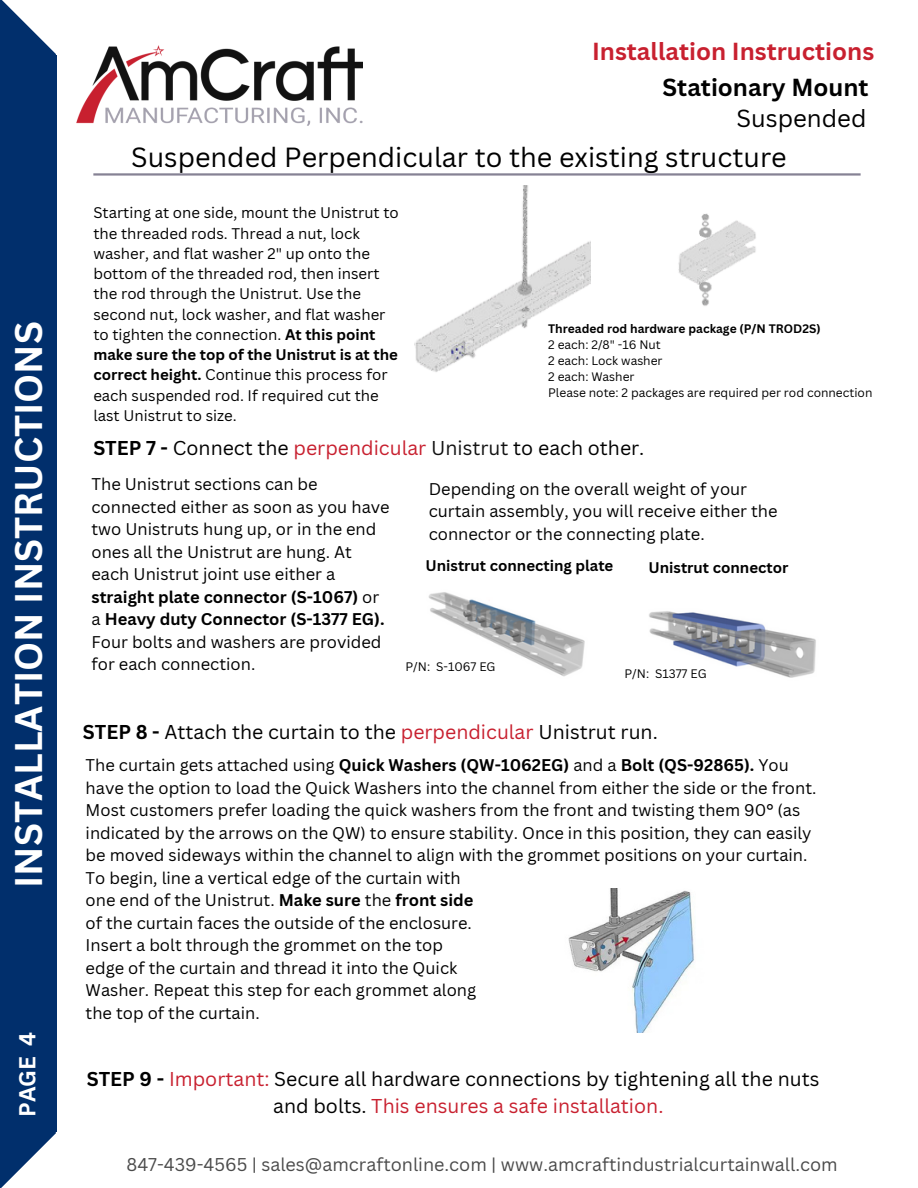
<style>
.page{position:relative;width:918px;height:1188px;background:#fff}
.page>*{position:absolute;margin:0;border:0;box-sizing:border-box;transform-origin:0 0}
.t1{font:700 37.5px "Canva Sans";color:#fff}
.t2{font:27px "Canva Sans";color:#000}
.t3{font:700 24px "Canva Sans";color:#c8202f}
.t4{font:700 24px "Canva Sans";color:#000}
.t5{font:24px "Canva Sans";color:#000}
.t6{font:700 22.5px "Canva Sans";color:#fff}
.t7{font:19.5px "Canva Sans";color:#000}
.t8{font:19.5px "Canva Sans";color:#c8202f}
.t9{font:18px "Canva Sans";color:#4b4b4b}
.t10{font:16.5px/22.5px "Canva Sans";color:#000}
.t11{font:15px/20.2px "Canva Sans";color:#000}
.t12{font:700 15px "Canva Sans";color:#000}
.t13{font:12px "Canva Sans";color:#000}
.t14{font:700 12px "Canva Sans";color:#000}
.s1{font-weight:700}
.s2{color:#c8202f}
.s3{color:#121212}
.s4{color:#000}
</style>
<div class="page">
<div style="left:0;top:56px;width:57px;height:1076px;background:#012f6c"></div>
<svg style="left:0;top:0;width:56px;height:56px;fill:#012f6c"></svg>
<svg style="left:0;top:1132px;width:56px;height:56px;fill:#012f6c"></svg>
<img style="left:428px;top:592px;width:157px;height:85px">
<img style="left:649px;top:611px;width:167px;height:67px">
<img style="left:568px;top:889px;width:126px;height:144px">
<img style="left:77px;top:46px;width:285px;height:80px">
<hr style="left:93px;top:173px;width:768px;height:3px;background:#868294">
<img style="left:415px;top:186px;width:175px;height:186px">
<img style="left:678px;top:213px;width:78px;height:93px">
<p class="t1" style="left:2px;top:888px;width:568px;rotate:-90deg">INSTALLATION INSTRUCTIONS</p>
<p class="t6" style="left:11px;top:1117px;width:87px;rotate:-90deg">PAGE 4</p>
<p class="t3" style="left:592px;top:35px;width:284px">Installation Instructions</p>
<p class="t4" style="left:663px;top:70px;width:208px">Stationary Mount</p>
<p class="t5" style="left:736px;top:102px;width:132px">Suspended</p>
<p class="t2" style="left:131px;top:138px;width:657px">Suspended Perpendicular to the existing structure</p>
<p class="t11" style="left:93px;top:202px;width:307px">Starting at one side, mount the Unistrut to the threaded rods. Thread a nut, lock washer, and flat washer 2" up onto the bottom of the threaded rod, then insert the rod through the Unistrut. Use the second nut, lock washer, and flat washer to tighten the connection. <span class="s1">At this point make sure the top of the Unistrut is at the correct height.</span> Continue this process for each suspended rod. If required cut the last Unistrut to size.</p>
<p class="t14" style="left:548px;top:321px;width:274px">Threaded rod hardware package (P/N TROD2S)</p>
<p class="t13" style="left:548px;top:337px;width:114px">2 each: 2/8" -16 Nut</p>
<p class="t13" style="left:548px;top:353px;width:116px">2 each: Lock washer</p>
<p class="t13" style="left:548px;top:369px;width:88px">2 each: Washer</p>
<p class="t13" style="left:548px;top:385px;width:326px">Please note: 2 packages are required per rod connection</p>
<p class="t7" style="left:93px;top:434px;width:553px"><span class="s1">STEP 7 -</span> Connect the <span class="s2">perpendicular</span> <span class="s3">Unistrut</span> to each other.</p>
<p class="t10" style="left:92px;top:473px;width:300px">The Unistrut sections can be connected either as soon as you have two Unistruts hung up, or in the end ones all the Unistrut are hung. At each Unistrut joint use either a <span class="s1">straight plate connector (S-1067)</span> or a <span class="s1">Heavy duty Connector (S-1377 EG).<br></span>Four bolts and washers are provided for each connection.</p>
<p class="t10" style="left:429px;top:477px;width:350px">Depending on the overall weight of your curtain assembly, you will receive either the connector or the connecting plate.</p>
<p class="t12" style="left:425px;top:555px;width:189px">Unistrut connecting plate</p>
<p class="t12" style="left:648px;top:557px;width:142px">Unistrut connector</p>
<p class="t13" style="left:406px;top:659px;width:91px">P/N: S-1067 EG</p>
<p class="t13" style="left:624px;top:665px;width:84px">P/N: S1377 EG</p>
<p class="t7" style="left:83px;top:718px;width:576px"><span class="s1">STEP 8 -</span> Attach the curtain to the <span class="s2">perpendicular</span> Unistrut run.</p>
<p class="t10" style="left:86px;top:753px;width:732px">The curtain gets attached using <span class="s1">Quick Washers (QW-1062EG)</span> and a <span class="s1">Bolt (QS-92865).</span> You have the option to load the Quick Washers into the channel from either the side or the front.<br>Most customers prefer loading the quick washers from the front and twisting them 90° (as indicated by the arrows on the QW) to ensure stability. Once in this position, they can easily be moved sideways within the channel to align with the grommet positions on your curtain.</p>
<p class="t10" style="left:86px;top:866px;width:392px">To begin, line a vertical edge of the curtain with one end of the Unistrut. <span class="s1">Make sure</span> the <span class="s1">front side </span>of the curtain faces the outside of the enclosure.<br>Insert a bolt through the grommet on the top edge of the curtain and thread it into the Quick Washer. Repeat this step for each grommet along the top of the curtain.</p>
<p class="t7" style="left:87px;top:1066px;width:734px"><span class="s1">STEP 9 -</span> <span class="s2">Important:</span> Secure all hardware connections by tightening all the nuts</p>
<p class="t8" style="left:273px;top:1093px;width:392px"><span class="s4">and bolts.</span> This ensures a safe installation.</p>
<p class="t9" style="left:127px;top:1152px;width:713px">847-439-4565 | sales@amcraftonline.com | www.amcraftindustrialcurtainwall.com</p>
</div>
